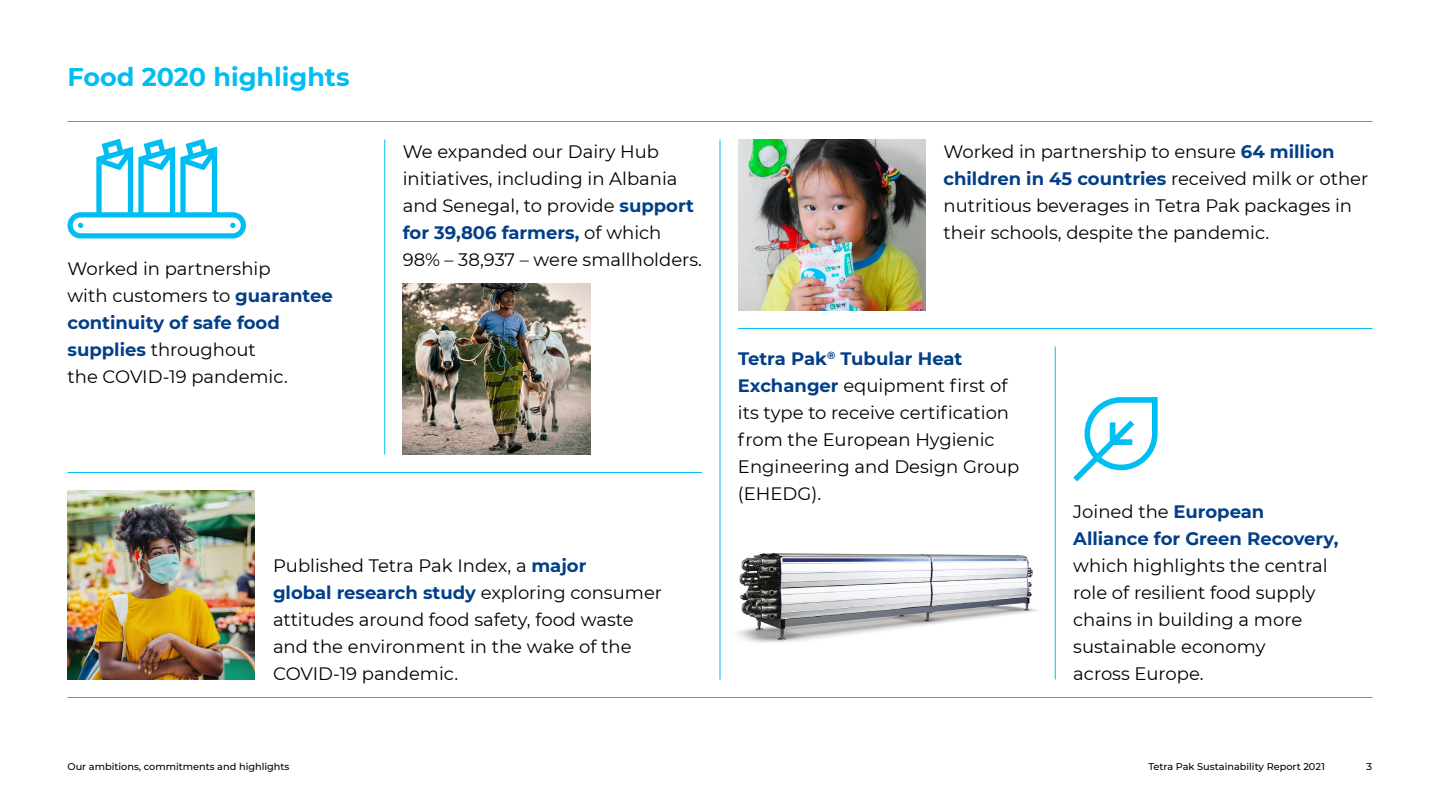
<style>
.page{position:relative;width:1440px;height:810px;background:#fff}
.page>*{position:absolute;margin:0;border:0;box-sizing:border-box;transform-origin:0 0}
.t1{font:700 25.5px "Montserrat";color:#00bdf2}
.t2{font:18px/27px "Montserrat";color:#000}
.t3{font:700 18px/27px "Montserrat";color:#023f88}
.t4{font:500 9.75px "Montserrat";color:#000}
.s1{font-weight:700;color:#023f88}
.s2{font-weight:400;color:#000}
</style>
<div class="page">
<hr style="left:68px;top:121px;width:1304px;height:1px;background:#00bdf2">
<hr style="left:68px;top:697px;width:1304px;height:1px;background:#00bdf2">
<img style="left:68px;top:490px;width:187px;height:190px">
<img style="left:738px;top:140px;width:188px;height:170px">
<svg style="left:68px;top:139px;width:178px;height:99px"></svg>
<img style="left:403px;top:284px;width:187px;height:170px">
<svg style="left:1073px;top:397px;width:85px;height:85px"></svg>
<img style="left:737px;top:552px;width:301px;height:91px">
<hr style="left:720px;top:140px;width:1px;height:540px;background:#00bdf2">
<hr style="left:384px;top:140px;width:1px;height:315px;background:#00bdf2">
<hr style="left:1055px;top:346px;width:1px;height:334px;background:#00bdf2">
<hr style="left:738px;top:328px;width:634px;height:1px;background:#00bdf2">
<hr style="left:68px;top:472px;width:634px;height:1px;background:#00bdf2">
<h1 class="t1" style="left:68px;top:58px;width:284px">Food 2020 highlights</h1>
<p class="t2" style="left:68px;top:254px;width:267px">Worked in partnership<br>with customers to <span class="s1">guarantee continuity of safe food supplies</span> throughout<br>the COVID-19 pandemic.</p>
<p class="t2" style="left:403px;top:137px;width:301px">We expanded our Dairy Hub initiatives, including in Albania and Senegal, to provide <span class="s1">support for 39,806 farmers,</span> of which<br>98% – 38,937 – were smallholders.</p>
<p class="t2" style="left:273px;top:551px;width:391px">Published Tetra Pak Index, a <span class="s1">major<br>global research study</span> exploring consumer attitudes around food safety, food waste and the environment in the wake of the COVID-19 pandemic.</p>
<p class="t4" style="left:68px;top:759px;width:223px">Our ambitions, commitments and highlights</p>
<p class="t2" style="left:944px;top:137px;width:426px">Worked in partnership to ensure <span class="s1">64 million children in 45 countries</span> received milk or other nutritious beverages in Tetra Pak packages in their schools, despite the pandemic.</p>
<p class="t2" style="left:738px;top:344px;width:283px"><span class="s1">Tetra Pak</span><sup>®</sup> <span class="s1">Tubular Heat<br>Exchanger</span> equipment first of its type to receive certification from the European Hygienic<br>Engineering and Design Group (EHEDG).</p>
<p class="t3" style="left:1073px;top:497px;width:267px"><span class="s2">Joined the</span> European<br>Alliance for Green Recovery,</p>
<p class="t2" style="left:1073px;top:551px;width:256px">which highlights the central role of resilient food supply chains in building a more sustainable economy<br>across Europe.</p>
<p class="t4" style="left:1148px;top:759px;width:178px">Tetra Pak Sustainability Report 2021</p>
<p class="t4" style="left:1366px;top:759px;width:8px">3</p>
</div>
